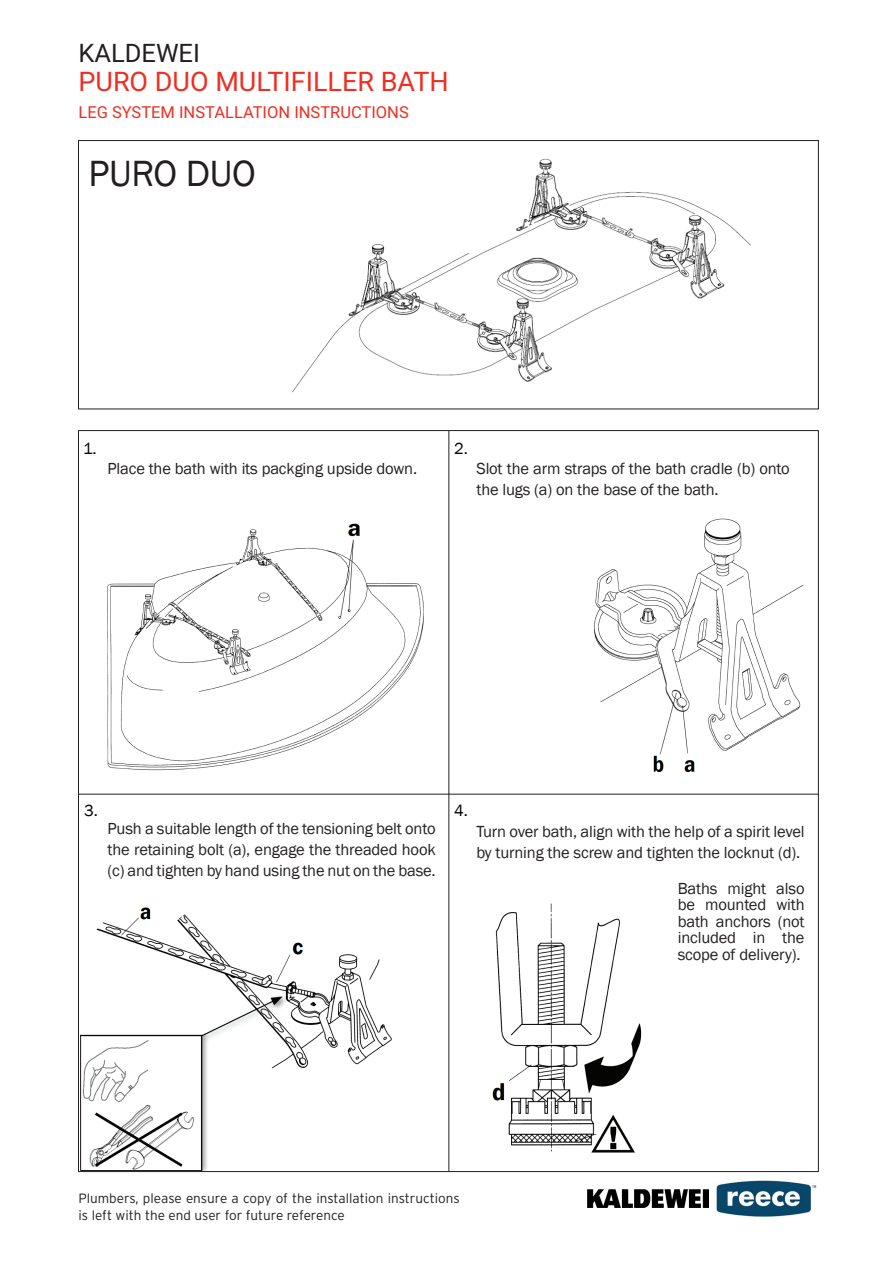
<style>
.page{position:relative;width:893px;height:1263px;background:#fff}
.page>*{position:absolute;margin:0;border:0;box-sizing:border-box;transform-origin:0 0}
.t1{font:37.5px "Franklin Gothic";letter-spacing:-.01em;color:#231f20}
.t2{font:27px "Roboto";color:#ee2e22}
.t3{font:25.5px "Roboto";color:#231f20}
.t4{font:16.5px/21px "Franklin Gothic";letter-spacing:-.01em;color:#231f20}
.t5{font:16.5px "Roboto";color:#ee2e22}
.t6{font:16.5px "Franklin Gothic";color:#000}
.t7{font:300 13.5px/16.5px "Interstate";color:#231f20}
</style>
<div class="page">
<img style="left:588px;top:1189px;width:120px;height:18px">
<img style="left:292px;top:159px;width:459px;height:234px">
<div style="left:78px;top:140px;width:741px;height:269px;border:1px solid #231f20"></div>
<img style="left:107px;top:523px;width:317px;height:248px">
<img style="left:594px;top:518px;width:210px;height:254px">
<img style="left:492px;top:903px;width:150px;height:250px">
<hr style="left:78px;top:794px;width:740px;height:1px;background:#231f20">
<hr style="left:449px;top:431px;width:1px;height:740px;background:#231f20">
<img style="left:81px;top:907px;width:311px;height:263px">
<hr style="left:80px;top:1035px;width:1px;height:135px;background:#231f20">
<hr style="left:81px;top:1170px;width:120px;height:1px;background:#231f20">
<img style="left:716px;top:1181px;width:101px;height:36px">
<h3 class="t3" style="left:78px;top:35px;width:123px">KALDEWEI</h3>
<h2 class="t2" style="left:78px;top:63px;width:372px">PURO DUO MULTIFILLER BATH</h2>
<p class="t5" style="left:78px;top:100px;width:332px">LEG SYSTEM INSTALLATION INSTRUCTIONS</p>
<h1 class="t1" style="left:88px;top:150px;width:169px">PURO DUO</h1>
<p class="t6" style="left:83px;top:438px;width:15px">1.</p>
<p class="t6" style="left:454px;top:438px;width:15px">2.</p>
<p class="t4" style="left:108px;top:458px;width:311px">Place the bath with its packging upside down.</p>
<p class="t4" style="left:476px;top:458px;width:315px">Slot the arm straps of the bath cradle (b) onto the lugs (a) on the base of the bath.</p>
<p class="t6" style="left:84px;top:801px;width:15px">3.</p>
<p class="t4" style="left:108px;top:819px;width:330px;text-align:justify">Push a suitable length of the tensioning belt onto the retaining bolt (a), engage the threaded hook (c) and tighten by hand using the nut on the base.</p>
<p class="t6" style="left:454px;top:801px;width:15px">4.</p>
<p class="t4" style="left:476px;top:821px;width:330px">Turn over bath, align with the help of a spirit level by turning the screw and tighten the locknut (d).</p>
<p class="t4" style="left:678px;top:880px;width:128px;line-height:16.5px;text-align:justify">Baths might also be mounted with bath anchors (not included in the scope of delivery).</p>
<p class="t7" style="left:78px;top:1190px;width:383px">Plumbers, please ensure a copy of the installation instructions is left with the end user for future reference</p>
</div>
